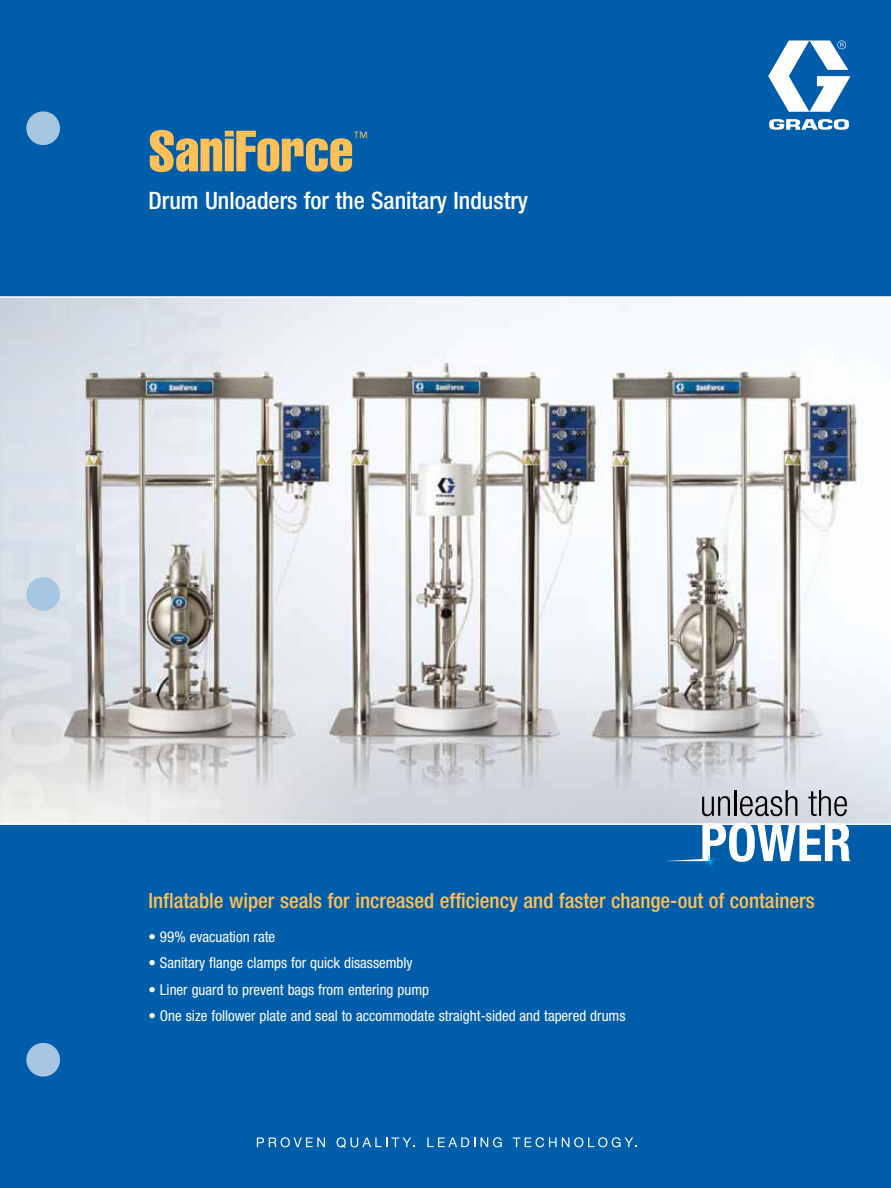
<style>
.page{position:relative;width:891px;height:1188px;background:#005daa}
.page>*{position:absolute;margin:0;border:0;box-sizing:border-box;transform-origin:0 0}
.t1{font:57px "Helvetica LT Std Comp";color:#fec057}
.t2{font:500 condensed 24px "Helvetica Neue LT Std";color:#fff}
.t3{font:500 condensed 21px "Helvetica Neue LT Std";color:#fec057}
.t4{font:300 15.75px "Helvetica LT Std";color:#fec057}
.t5{font:condensed 15px "Helvetica Neue LT Std";color:#fff}
</style>
<div class="page">
<img style="left:0;top:298px;width:891px;height:526px">
<svg style="left:768px;top:41px;width:82px;height:89px"></svg>
<hr style="left:0;top:296px;width:891px;height:2px;background:#fff">
<svg style="left:257px;top:1137px;width:68px;height:10px"></svg>
<svg style="left:337px;top:1137px;width:78px;height:11px"></svg>
<svg style="left:427px;top:1138px;width:48px;height:9px"></svg>
<svg style="left:481px;top:1137px;width:21px;height:10px"></svg>
<svg style="left:513px;top:1137px;width:124px;height:10px"></svg>
<div style="left:26px;top:111px;width:34px;height:34px;background:#a6c6e1;border-radius:50%"></div>
<div style="left:26px;top:1043px;width:34px;height:34px;background:#a6c6e1;border-radius:50%"></div>
<div style="left:26px;top:577px;width:34px;height:34px;background:#a6c6e1;border-radius:50%"></div>
<hr style="left:0;top:824px;width:891px;height:1px;background:#fff">
<svg style="left:702px;top:796px;width:28px;height:20px"></svg>
<hr style="left:734px;top:790px;width:2px;height:26px;background:#000">
<svg style="left:740px;top:790px;width:57px;height:26px"></svg>
<svg style="left:808px;top:790px;width:39px;height:26px"></svg>
<svg style="left:665px;top:823px;width:185px;height:48px"></svg>
<svg style="left:703px;top:854px;width:14px;height:14px"></svg>
<h1 class="t1" style="left:148px;top:115px;width:206px">SaniForce</h1>
<p class="t4" style="left:353px;top:127px;width:16px">™</p>
<h2 class="t2" style="left:148px;top:186px;width:381px">Drum Unloaders for the Sanitary Industry</h2>
<h3 class="t3" style="left:148px;top:888px;width:668px">Inflatable wiper seals for increased efficiency and faster change-out of containers</h3>
<p class="t5" style="left:148px;top:928px;width:128px">• 99% evacuation rate</p>
<p class="t5" style="left:148px;top:954px;width:266px">• Sanitary flange clamps for quick disassembly</p>
<p class="t5" style="left:148px;top:981px;width:282px">• Liner guard to prevent bags from entering pump</p>
<p class="t5" style="left:148px;top:1007px;width:479px">• One size follower plate and seal to accommodate straight-sided and tapered drums</p>
</div>
